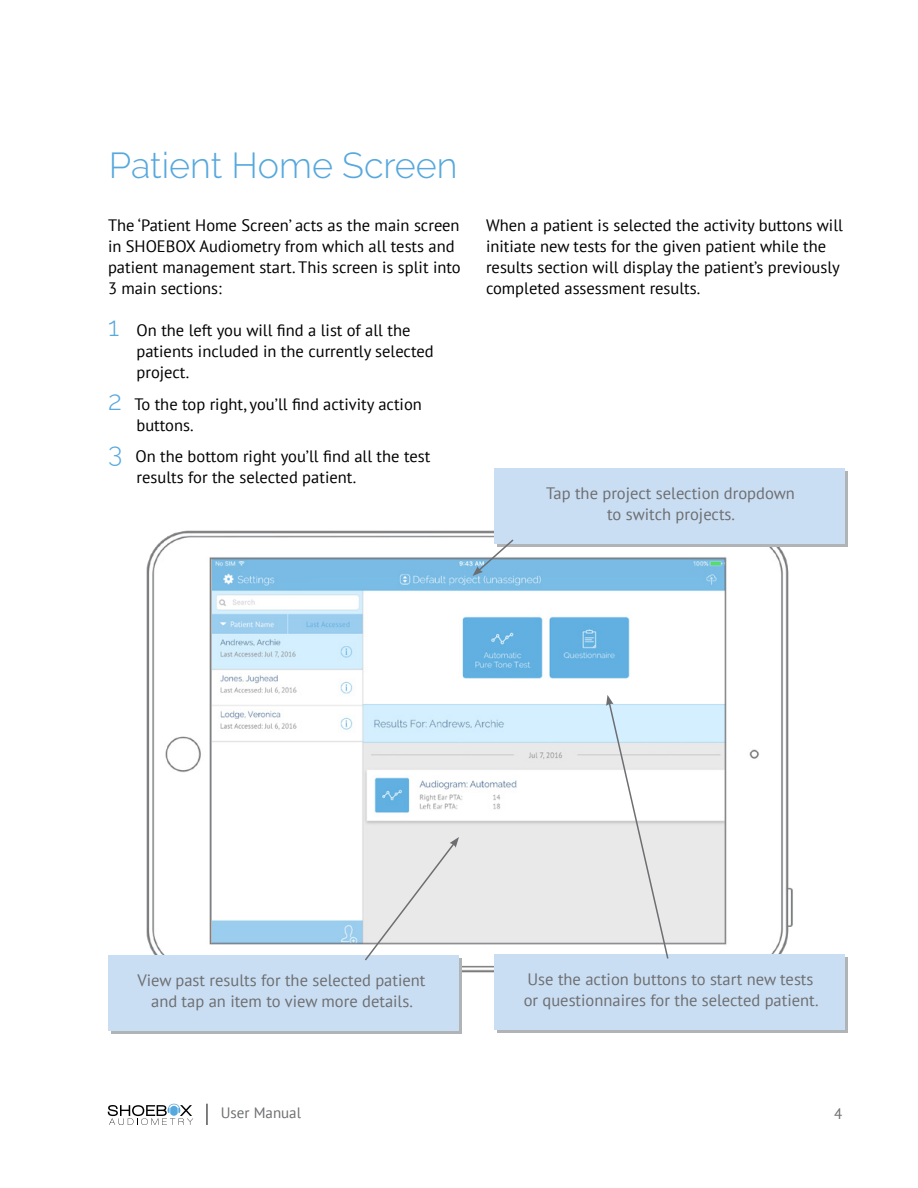
<style>
.page{position:relative;width:918px;height:1188px;background:#fff}
.page>*{position:absolute;margin:0;border:0;box-sizing:border-box;transform-origin:0 0}
.t1{font:300 36px "Raleway";color:#56a8dd}
.t2{font:16.5px/21px "PT Sans";color:#000}
.t3{font:16.5px/21px "PT Sans";color:#6d6e71;text-align:center}
.t4{font:15px "PT Sans";color:#6d6e71}
.s1{font-family:"Raleway";font-weight:300;font-size:27px;color:#56a8dd}
</style>
<div class="page">
<svg style="left:108px;top:1104px;width:85px;height:21px"></svg>
<svg style="left:207px;top:1104px;width:1px;height:21px"></svg>
<img style="left:146px;top:530px;width:647px;height:451px">
<div style="left:497px;top:957px;width:351px;height:76px;background:#b1b4b6"></div>
<div style="left:497px;top:471px;width:351px;height:76px;background:#b1b4b6"></div>
<div style="left:494px;top:954px;width:350px;height:76px;background:#cadef3"></div>
<div style="left:494px;top:468px;width:350px;height:76px;background:#cadef3"></div>
<svg style="left:111px;top:958px;width:350px;height:76px;background:#b7bec5"></svg>
<div style="left:108px;top:955px;width:350px;height:75px;background:#cadef3"></div>
<svg style="left:606px;top:695px;width:64px;height:264px"></svg>
<svg style="left:363px;top:837px;width:96px;height:125px;background:#e5e6e7"></svg>
<svg style="left:472px;top:538px;width:43px;height:38px"></svg>
<h1 class="t1" style="left:109px;top:144px;width:350px">Patient Home Screen</h1>
<p class="t2" style="left:108px;top:215px;width:354px">The ‘Patient Home Screen’ acts as the main screen in SHOEBOX Audiometry from which all tests and patient management start. This screen is split into 3 main sections:</p>
<p class="t2" style="left:137px;top:320px;width:299px;text-indent:-29px"><span class="s1">1</span> On the left you will find a list of all the patients included in the currently selected project.</p>
<p class="t2" style="left:136px;top:393px;width:287px;text-indent:-28px"><span class="s1">2</span> To the top right, you’ll find activity action buttons.</p>
<p class="t2" style="left:137px;top:446px;width:295px;text-indent:-29px"><span class="s1">3</span> On the bottom right you’ll find all the test results for the selected patient.</p>
<p class="t2" style="left:486px;top:215px;width:358px">When a patient is selected the activity buttons will initiate new tests for the given patient while the results section will display the patient’s previously completed assessment results.</p>
<p class="t3" style="left:546px;top:482px;width:250px">Tap the project selection dropdown to switch projects.</p>
<p class="t3" style="left:137px;top:969px;width:290px">View past results for the selected patient and tap an item to view more details.</p>
<p class="t3" style="left:524px;top:968px;width:296px;text-align:left">Use the action buttons to start new tests or questionnaires for the selected patient.</p>
<p class="t4" style="left:221px;top:1103px;width:82px">User Manual</p>
<p class="t4" style="left:834px;top:1104px;width:10px">4</p>
</div>
